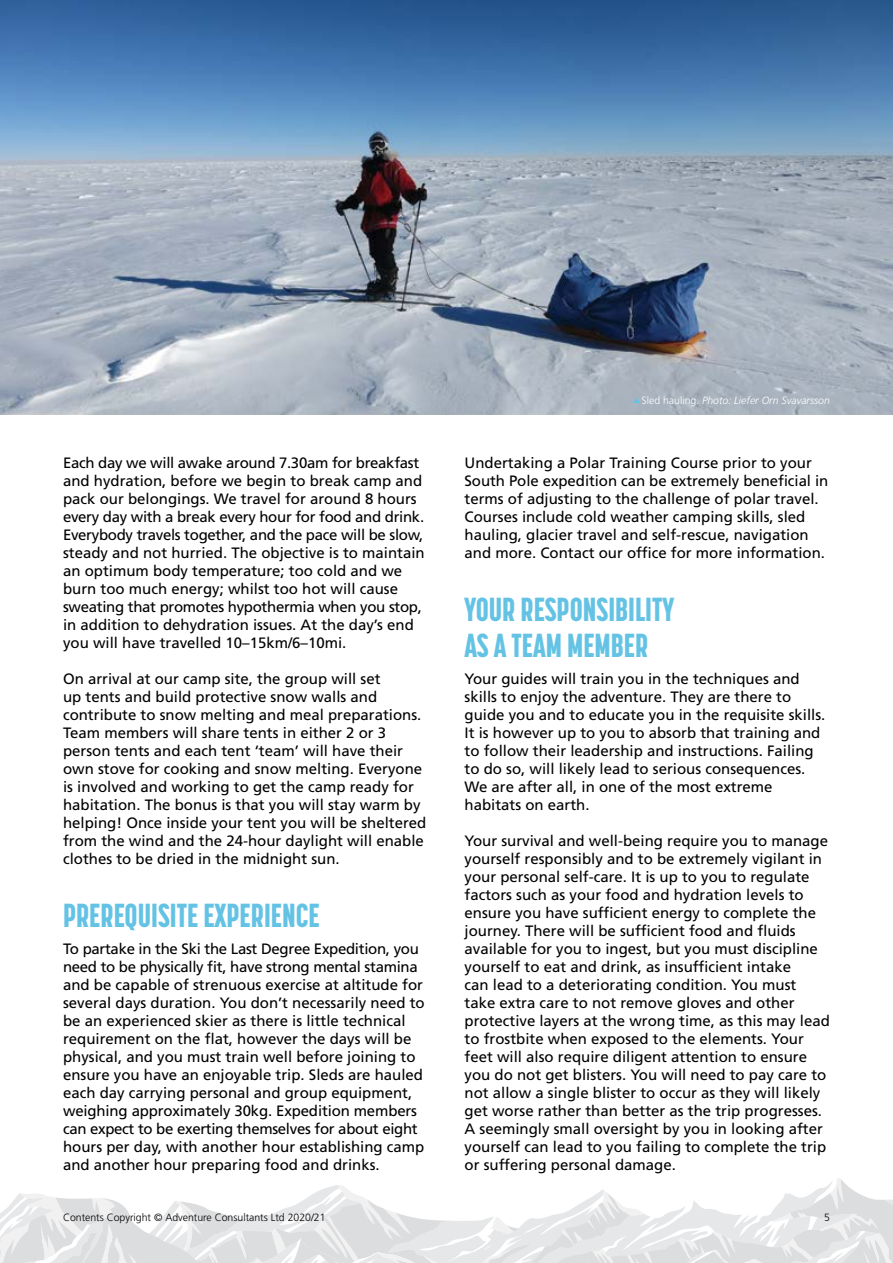
<style>
.page{position:relative;width:893px;height:1263px;background:#fff}
.page>*{position:absolute;margin:0;border:0;box-sizing:border-box;transform-origin:0 0}
.t1{font:800 33px/36px "Korolev Compressed";color:#64c3e4}
.t2{font:15px/18px "Frutiger LT Std";color:#000}
.t3{font:300 10.5px "Frutiger LT Std";color:#000}
.t4{font:italic 300 10.5px "Frutiger LT Std";color:#fff}
.s1{font-style:normal}
</style>
<div class="page">
<svg style="left:0;top:1178px;width:893px;height:85px"></svg>
<img style="left:0;top:0;width:893px;height:414px">
<svg style="left:634px;top:397px;width:6px;height:6px"></svg>
<p class="t2" style="left:63px;top:454px;width:363px">Each day we will awake around 7.30am for breakfast and hydration, before we begin to break camp and pack our belongings. We travel for around 8 hours every day with a break every hour for food and drink.<br>Everybody travels together, and the pace will be slow, steady and not hurried. The objective is to maintain an optimum body temperature; too cold and we burn too much energy; whilst too hot will cause sweating that promotes hypothermia when you stop, in addition to dehydration issues. At the day’s end you will have travelled 10–15km/6–10mi.</p>
<p class="t2" style="left:63px;top:670px;width:365px">On arrival at our camp site, the group will set<br>up tents and build protective snow walls and contribute to snow melting and meal preparations.<br>Team members will share tents in either 2 or 3 person tents and each tent ‘team’ will have their own stove for cooking and snow melting. Everyone is involved and working to get the camp ready for habitation. The bonus is that you will stay warm by helping! Once inside your tent you will be sheltered from the wind and the 24-hour daylight will enable clothes to be dried in the midnight sun.</p>
<h1 class="t1" style="left:63px;top:897px;width:258px">PREREQUISITE EXPERIENCE</h1>
<p class="t2" style="left:63px;top:940px;width:363px">To partake in the Ski the Last Degree Expedition, you need to be physically fit, have strong mental stamina and be capable of strenuous exercise at altitude for several days duration. You don’t necessarily need to be an experienced skier as there is little technical requirement on the flat, however the days will be physical, and you must train well before joining to ensure you have an enjoyable trip. Sleds are hauled each day carrying personal and group equipment, weighing approximately 30kg. Expedition members can expect to be exerting themselves for about eight hours per day, with another hour establishing camp and another hour preparing food and drinks.</p>
<p class="t4" style="left:641px;top:394px;width:190px"><span class="s1">Sled hauling.</span> Photo: Liefer Orn Svavarsson</p>
<p class="t2" style="left:464px;top:454px;width:365px">Undertaking a Polar Training Course prior to your South Pole expedition can be extremely beneficial in terms of adjusting to the challenge of polar travel.<br>Courses include cold weather camping skills, sled hauling, glacier travel and self-rescue, navigation and more. Contact our office for more information.</p>
<h1 class="t1" style="left:464px;top:591px;width:211px">YOUR RESPONSIBILITY<br>AS A TEAM MEMBER</h1>
<p class="t2" style="left:464px;top:670px;width:362px">Your guides will train you in the techniques and skills to enjoy the adventure. They are there to guide you and to educate you in the requisite skills.<br>It is however up to you to absorb that training and to follow their leadership and instructions. Failing to do so, will likely lead to serious consequences.<br>We are after all, in one of the most extreme habitats on earth.</p>
<p class="t2" style="left:464px;top:832px;width:367px">Your survival and well-being require you to manage yourself responsibly and to be extremely vigilant in your personal self-care. It is up to you to regulate factors such as your food and hydration levels to ensure you have sufficient energy to complete the journey. There will be sufficient food and fluids available for you to ingest, but you must discipline yourself to eat and drink, as insufficient intake<br>can lead to a deteriorating condition. You must take extra care to not remove gloves and other protective layers at the wrong time, as this may lead to frostbite when exposed to the elements. Your feet will also require diligent attention to ensure you do not get blisters. You will need to pay care to not allow a single blister to occur as they will likely get worse rather than better as the trip progresses.<br>A seemingly small oversight by you in looking after yourself can lead to you failing to complete the trip or suffering personal damage.</p>
<p class="t3" style="left:63px;top:1211px;width:264px">Contents Copyright © Adventure Consultants Ltd 2020/21</p>
<p class="t3" style="left:824px;top:1211px;width:7px">5</p>
</div>
